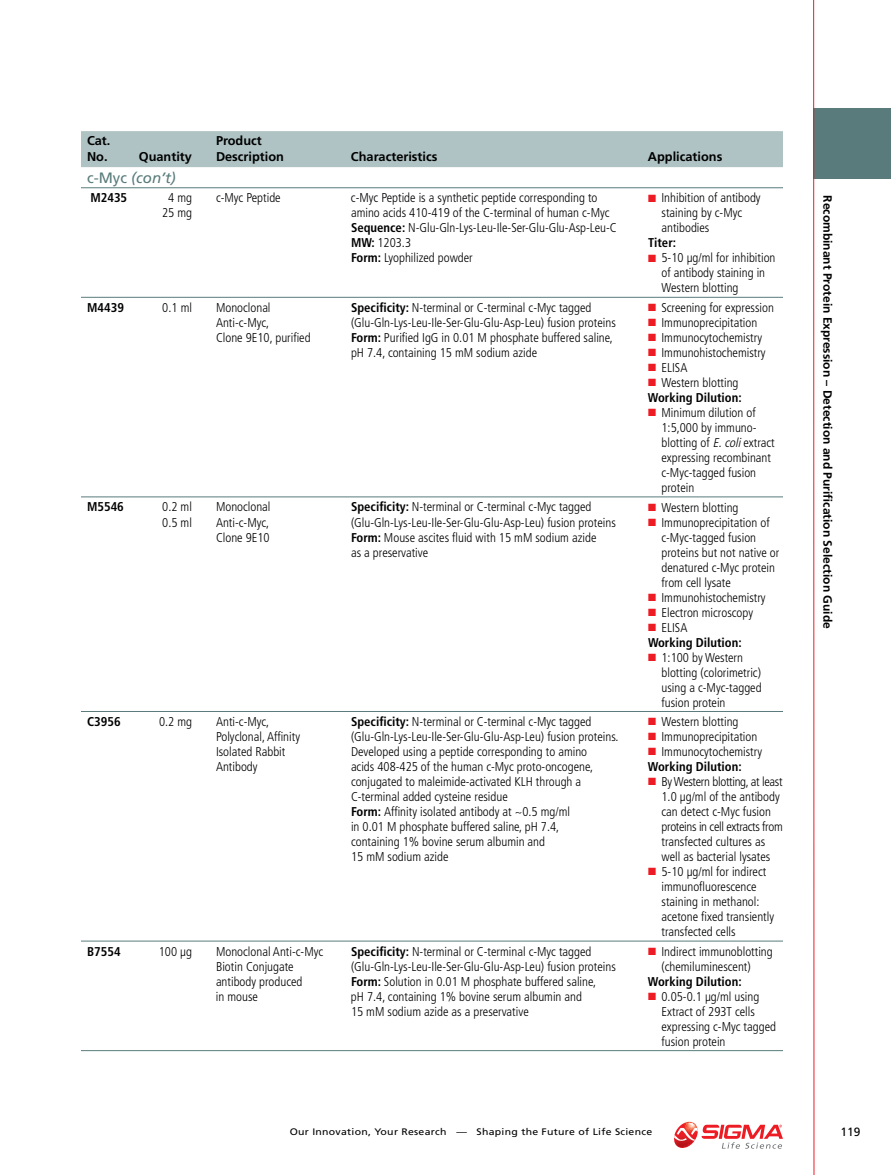
<style>
.page{position:relative;width:891px;height:1175px;background:#fff}
.page>*{position:absolute;margin:0;border:0;box-sizing:border-box;transform-origin:0 0}
.t1{font:italic 15px "Frutiger";color:#597b7b}
.t2{font:300 condensed 12.75px/15px "Frutiger";color:#000}
.t3{font:700 condensed 12.75px/15px "Frutiger";color:#000}
.t4{font:700 12.75px "Frutiger";color:#000}
.t5{font:300 condensed 12.75px "Frutiger";letter-spacing:-.025em;color:#000}
.t6{font:700 12px "Frutiger";color:#000}
.t7{font:12px "Frutiger";color:#000}
.t8{font:9.45px "Frutiger";letter-spacing:.025em;color:#000;scale:1.11 1}
.s1{font-style:normal}
.s2{color:#ed1c24}
.s3{font-weight:700}
.s4{font-weight:300}
.s5{font-style:italic}
</style>
<div class="page">
<div style="left:814px;top:108px;width:77px;height:71px;background:#597b7b"></div>
<hr style="left:813px;top:0;width:1px;height:1174px;background:#ed1c24">
<svg style="left:674px;top:1121px;width:109px;height:27px"></svg>
<div style="left:81px;top:131px;width:702px;height:36px;background:#b0c3c4"></div>
<hr style="left:81px;top:187px;width:702px;height:1px;background:#597b7b">
<hr style="left:81px;top:297px;width:702px;height:1px;background:#597b7b">
<hr style="left:81px;top:496px;width:702px;height:1px;background:#597b7b">
<hr style="left:81px;top:711px;width:702px;height:1px;background:#597b7b">
<hr style="left:81px;top:940px;width:702px;height:1px;background:#597b7b">
<hr style="left:81px;top:1050px;width:702px;height:1px;background:#597b7b">
<p class="t4" style="left:87px;top:133px;width:25px">Cat.</p>
<p class="t4" style="left:216px;top:133px;width:47px">Product</p>
<p class="t4" style="left:87px;top:149px;width:22px">No.</p>
<p class="t4" style="left:139px;top:149px;width:55px">Quantity</p>
<p class="t4" style="left:216px;top:149px;width:69px">Description</p>
<p class="t4" style="left:351px;top:149px;width:88px">Characteristics</p>
<p class="t4" style="left:648px;top:149px;width:76px">Applications</p>
<p class="t1" style="left:87px;top:169px;width:90px"><span class="s1">c-Myc</span> (con’t)</p>
<p class="t3" style="left:90px;top:190px;width:38px">M2435</p>
<p class="t2" style="left:168px;top:191px;width:25px">4 mg</p>
<p class="t2" style="left:216px;top:191px;width:66px">c-Myc Peptide</p>
<p class="t2" style="left:351px;top:191px;width:248px">c-Myc Peptide is a synthetic peptide corresponding to</p>
<p class="t2" style="left:648px;top:191px;width:114px"><span class="s2">■</span> Inhibition of antibody</p>
<p class="t2" style="left:162px;top:206px;width:31px">25 mg</p>
<p class="t2" style="left:351px;top:206px;width:260px">amino acids 410-419 of the C-terminal of human c-Myc</p>
<p class="t2" style="left:662px;top:206px;width:82px">staining by c-Myc</p>
<p class="t2" style="left:351px;top:221px;width:267px"><span class="s3">Sequence:</span> N-Glu-Gln-Lys-Leu-Ile-Ser-Glu-Glu-Asp-Leu-C</p>
<p class="t2" style="left:662px;top:221px;width:49px">antibodies</p>
<p class="t2" style="left:351px;top:236px;width:62px"><span class="s3">MW:</span> 1203.3</p>
<p class="t3" style="left:648px;top:235px;width:30px">Titer:</p>
<p class="t2" style="left:351px;top:251px;width:123px"><span class="s3">Form:</span> Lyophilized powder</p>
<p class="t2" style="left:662px;top:251px;width:115px;text-indent:-14px"><span class="s2">■</span> 5-10 µg/ml for inhibition of antibody staining in<br>Western blotting</p>
<p class="t3" style="left:87px;top:300px;width:38px">M4439</p>
<p class="t2" style="left:162px;top:300px;width:31px">0.1 ml</p>
<p class="t2" style="left:216px;top:300px;width:56px">Monoclonal</p>
<p class="t2" style="left:351px;top:300px;width:242px"><span class="s3">Specificity:</span> N-terminal or C-terminal c-Myc tagged</p>
<p class="t2" style="left:648px;top:300px;width:127px"><span class="s2">■</span> Screening for expression</p>
<p class="t2" style="left:216px;top:315px;width:55px">Anti-c-Myc,</p>
<p class="t2" style="left:351px;top:315px;width:266px">(Glu-Gln-Lys-Leu-Ile-Ser-Glu-Glu-Asp-Leu) fusion proteins</p>
<p class="t2" style="left:648px;top:315px;width:111px"><span class="s2">■</span> Immunoprecipitation</p>
<p class="t2" style="left:216px;top:330px;width:96px">Clone 9E10, purified</p>
<p class="t2" style="left:351px;top:330px;width:263px"><span class="s3">Form:</span> Purified IgG in 0.01 M phosphate buffered saline,</p>
<p class="t2" style="left:648px;top:330px;width:116px"><span class="s2">■</span> Immunocytochemistry</p>
<p class="t2" style="left:351px;top:345px;width:188px">pH 7.4, containing 15 mM sodium azide</p>
<p class="t2" style="left:648px;top:345px;width:119px"><span class="s2">■</span> Immunohistochemistry</p>
<p class="t2" style="left:648px;top:360px;width:41px"><span class="s2">■</span> ELISA</p>
<p class="t3" style="left:648px;top:375px;width:95px"><span class="s2">■</span> <span class="s4">Western blotting<br></span>Working Dilution:</p>
<p class="t2" style="left:662px;top:405px;width:115px;text-indent:-14px"><span class="s2">■</span> Minimum dilution of<br>1:5,000 by immuno&shy;blotting of <span class="s5">E. coli</span> extract expressing recombinant c-Myc-tagged fusion protein</p>
<p class="t3" style="left:87px;top:499px;width:38px">M5546</p>
<p class="t2" style="left:162px;top:500px;width:31px">0.2 ml</p>
<p class="t2" style="left:216px;top:500px;width:56px">Monoclonal</p>
<p class="t2" style="left:351px;top:500px;width:242px"><span class="s3">Specificity:</span> N-terminal or C-terminal c-Myc tagged</p>
<p class="t2" style="left:648px;top:500px;width:92px"><span class="s2">■</span> Western blotting</p>
<p class="t2" style="left:162px;top:515px;width:31px">0.5 ml</p>
<p class="t2" style="left:216px;top:515px;width:55px">Anti-c-Myc,</p>
<p class="t2" style="left:351px;top:515px;width:266px">(Glu-Gln-Lys-Leu-Ile-Ser-Glu-Glu-Asp-Leu) fusion proteins</p>
<p class="t2" style="left:648px;top:515px;width:123px"><span class="s2">■</span> Immunoprecipitation of</p>
<p class="t2" style="left:216px;top:530px;width:55px">Clone 9E10</p>
<p class="t2" style="left:351px;top:530px;width:247px"><span class="s3">Form:</span> Mouse ascites fluid with 15 mM sodium azide</p>
<p class="t2" style="left:662px;top:530px;width:96px">c-Myc-tagged fusion</p>
<p class="t2" style="left:351px;top:545px;width:79px">as a preservative</p>
<p class="t2" style="left:662px;top:545px;width:119px">proteins but not native or denatured c-Myc protein from cell lysate</p>
<p class="t2" style="left:648px;top:590px;width:119px"><span class="s2">■</span> Immunohistochemistry</p>
<p class="t2" style="left:648px;top:605px;width:107px"><span class="s2">■</span> Electron microscopy</p>
<p class="t3" style="left:648px;top:619px;width:95px"><span class="s2">■</span> <span class="s4">ELISA<br></span>Working Dilution:</p>
<p class="t2" style="left:662px;top:650px;width:102px;text-indent:-14px"><span class="s2">■</span> 1:100 by Western blotting (colorimetric) using a c-Myc-tagged fusion protein</p>
<p class="t3" style="left:87px;top:714px;width:35px">C3956</p>
<p class="t2" style="left:159px;top:714px;width:35px">0.2 mg</p>
<p class="t2" style="left:216px;top:714px;width:55px">Anti-c-Myc,</p>
<p class="t2" style="left:351px;top:714px;width:242px"><span class="s3">Specificity:</span> N-terminal or C-terminal c-Myc tagged</p>
<p class="t2" style="left:648px;top:714px;width:92px"><span class="s2">■</span> Western blotting</p>
<p class="t2" style="left:216px;top:729px;width:86px">Polyclonal, Affinity</p>
<p class="t2" style="left:351px;top:729px;width:269px">(Glu-Gln-Lys-Leu-Ile-Ser-Glu-Glu-Asp-Leu) fusion proteins.</p>
<p class="t2" style="left:648px;top:729px;width:111px"><span class="s2">■</span> Immunoprecipitation</p>
<p class="t2" style="left:216px;top:744px;width:71px">Isolated Rabbit</p>
<p class="t2" style="left:351px;top:744px;width:238px">Developed using a peptide corresponding to amino</p>
<p class="t2" style="left:648px;top:744px;width:116px"><span class="s2">■</span> Immunocytochemistry</p>
<p class="t2" style="left:216px;top:759px;width:43px">Antibody</p>
<p class="t2" style="left:351px;top:759px;width:244px">acids 408-425 of the human c-Myc proto-oncogene,</p>
<p class="t3" style="left:648px;top:759px;width:95px">Working Dilution:</p>
<p class="t2" style="left:351px;top:774px;width:232px">conjugated to maleimide-activated KLH through a</p>
<p class="t5" style="left:648px;top:774px;width:136px"><span class="s2">■</span> By Western blotting, at least</p>
<p class="t2" style="left:351px;top:789px;width:158px">C-terminal added cysteine residue</p>
<p class="t2" style="left:662px;top:789px;width:120px">1.0 µg/ml of the antibody</p>
<p class="t2" style="left:351px;top:804px;width:221px"><span class="s3">Form:</span> Affinity isolated antibody at ~0.5 mg/ml</p>
<p class="t2" style="left:662px;top:804px;width:111px">can detect c-Myc fusion</p>
<p class="t2" style="left:351px;top:819px;width:210px">in 0.01 M phosphate buffered saline, pH 7.4,</p>
<p class="t5" style="left:662px;top:819px;width:123px">proteins in cell extracts from</p>
<p class="t2" style="left:351px;top:834px;width:196px">containing 1% bovine serum albumin and</p>
<p class="t2" style="left:662px;top:834px;width:105px">transfected cultures as</p>
<p class="t2" style="left:351px;top:849px;width:99px">15 mM sodium azide</p>
<p class="t2" style="left:662px;top:849px;width:110px">well as bacterial lysates</p>
<p class="t2" style="left:662px;top:864px;width:114px;text-indent:-14px"><span class="s2">■</span> 5-10 µg/ml for indirect immunofluorescence staining in methanol: acetone fixed transiently transfected cells</p>
<p class="t3" style="left:87px;top:943px;width:35px">B7554</p>
<p class="t2" style="left:159px;top:944px;width:35px">100 µg</p>
<p class="t2" style="left:216px;top:944px;width:109px">Monoclonal Anti-c-Myc</p>
<p class="t2" style="left:351px;top:944px;width:242px"><span class="s3">Specificity:</span> N-terminal or C-terminal c-Myc tagged</p>
<p class="t2" style="left:648px;top:944px;width:126px"><span class="s2">■</span> Indirect immunoblotting</p>
<p class="t2" style="left:216px;top:959px;width:79px">Biotin Conjugate</p>
<p class="t2" style="left:351px;top:959px;width:266px">(Glu-Gln-Lys-Leu-Ile-Ser-Glu-Glu-Asp-Leu) fusion proteins</p>
<p class="t2" style="left:662px;top:959px;width:91px">(chemiluminescent)</p>
<p class="t2" style="left:216px;top:974px;width:88px">antibody produced</p>
<p class="t2" style="left:351px;top:974px;width:247px"><span class="s3">Form:</span> Solution in 0.01 M phosphate buffered saline,</p>
<p class="t3" style="left:648px;top:973px;width:95px">Working Dilution:</p>
<p class="t2" style="left:216px;top:989px;width:44px">in mouse</p>
<p class="t2" style="left:351px;top:989px;width:233px">pH 7.4, containing 1% bovine serum albumin and</p>
<p class="t2" style="left:648px;top:989px;width:113px"><span class="s2">■</span> 0.05-0.1 µg/ml using</p>
<p class="t2" style="left:351px;top:1004px;width:179px">15 mM sodium azide as a preservative</p>
<p class="t2" style="left:662px;top:1004px;width:116px">Extract of 293T cells expressing c-Myc tagged fusion protein</p>
<p class="t6" style="left:835px;top:195px;width:434px;rotate:90deg">Recombinant Protein Expression – Detection and Purification Selection Guide</p>
<p class="t8" style="left:290px;top:1126px;width:328px">Our Innovation, Your Research — Shaping the Future of Life Science</p>
<p class="t7" style="left:840px;top:1124px;width:22px">119</p>
</div>
